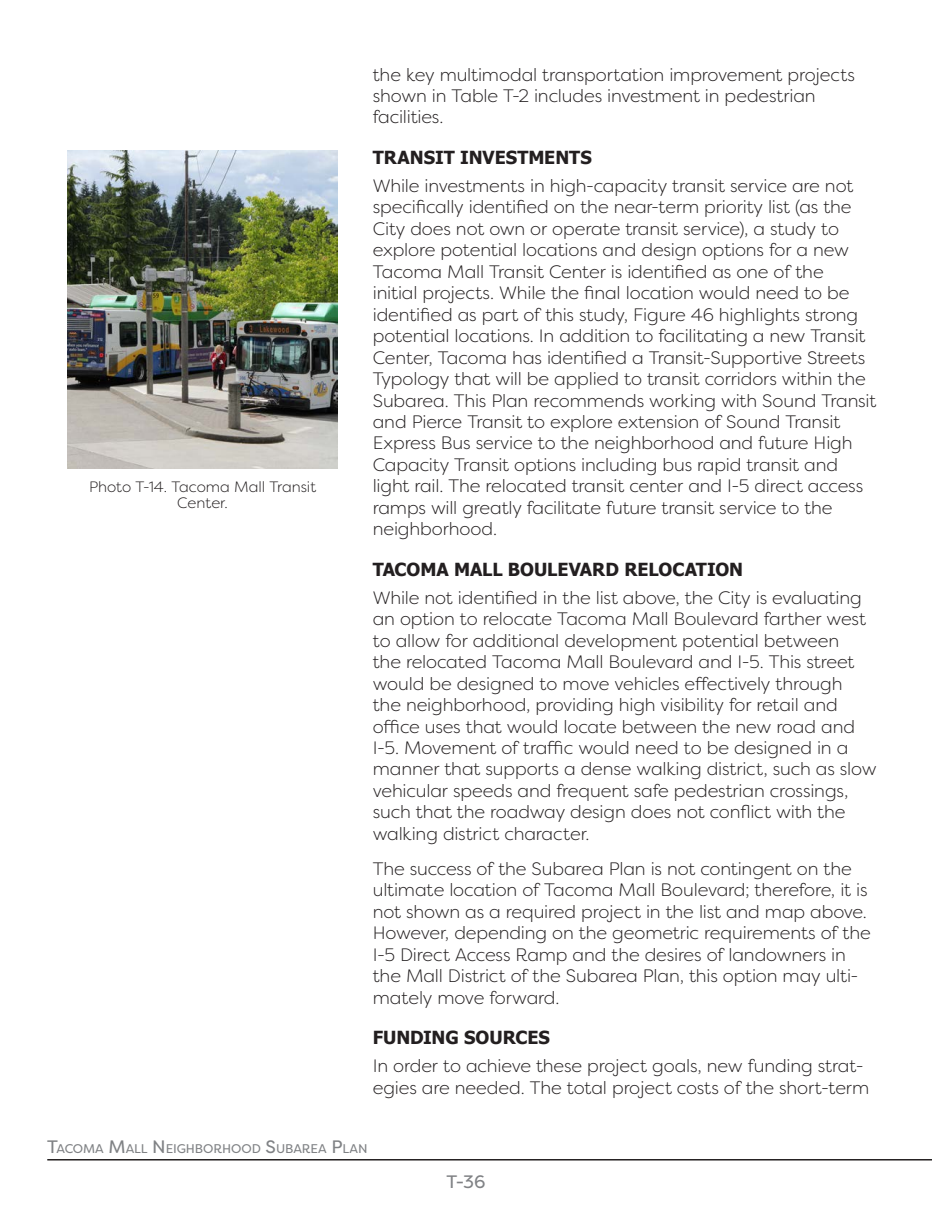
<style>
.page{position:relative;width:932px;height:1215px;background:#fff}
.page>*{position:absolute;margin:0;border:0;box-sizing:border-box;transform-origin:0 0}
.Tacoma_Body_Text{font:300 18px/21.5px "Filson Soft";letter-spacing:-.01em;color:#231f20}
.Tacoma_H2{font:700 18px "Tahoma";letter-spacing:-.005em;color:#231f20}
.t1{font:18px "Filson Pro";color:#808285}
.Tacoma_Figure_Captio{font:300 15px/16.5px "Filson Soft";color:#231f20;text-align:center}
.t2{font:12.6px "Filson Pro";letter-spacing:-.005em;color:#808285}
.s1{font-size:18px}
</style>
<div class="page">
<hr style="left:47px;top:1159px;width:885px;height:2px;background:#231f20">
<img style="left:68px;top:150px;width:270px;height:318px">
<p class="Tacoma_Figure_Captio" style="left:89px;top:478px;width:228px">Photo T-14. Tacoma Mall Transit<br>Center.</p>
<p class="Tacoma_Body_Text" style="left:373px;top:63px;width:484px">the key multimodal transportation improvement projects shown in Table T-2 includes investment in pedestrian facilities.</p>
<p class="Tacoma_H2" style="left:373px;top:144px;width:220px">TRANSIT INVESTMENTS</p>
<p class="Tacoma_Body_Text" style="left:373px;top:175px;width:505px">While investments in high-capacity transit service are not specifically identified on the near-term priority list (as the City does not own or operate transit service), a study to explore potential locations and design options for a new Tacoma Mall Transit Center is identified as one of the<br>initial projects. While the final location would need to be identified as part of this study, Figure 46 highlights strong potential locations. In addition to facilitating a new Transit Center, Tacoma has identified a Transit-Supportive Streets Typology that will be applied to transit corridors within the Subarea. This Plan recommends working with Sound Transit and Pierce Transit to explore extension of Sound Transit Express Bus service to the neighborhood and future High Capacity Transit options including bus rapid transit and light rail. The relocated transit center and I-5 direct access ramps will greatly facilitate future transit service to the neighborhood.</p>
<p class="Tacoma_H2" style="left:373px;top:556px;width:372px">TACOMA MALL BOULEVARD RELOCATION</p>
<p class="Tacoma_Body_Text" style="left:373px;top:587px;width:505px">While not identified in the list above, the City is evaluating an option to relocate Tacoma Mall Boulevard farther west to allow for additional development potential between<br>the relocated Tacoma Mall Boulevard and I-5. This street would be designed to move vehicles effectively through<br>the neighborhood, providing high visibility for retail and office uses that would locate between the new road and I-5. Movement of traffic would need to be designed in a manner that supports a dense walking district, such as slow vehicular speeds and frequent safe pedestrian crossings, such that the roadway design does not conflict with the walking district character.</p>
<p class="Tacoma_Body_Text" style="left:373px;top:858px;width:499px">The success of the Subarea Plan is not contingent on the ultimate location of Tacoma Mall Boulevard; therefore, it is not shown as a required project in the list and map above.<br>However, depending on the geometric requirements of the I-5 Direct Access Ramp and the desires of landowners in the Mall District of the Subarea Plan, this option may ulti&shy;mately move forward.</p>
<p class="Tacoma_H2" style="left:373px;top:1025px;width:179px">FUNDING SOURCES</p>
<p class="Tacoma_Body_Text" style="left:373px;top:1055px;width:498px">In order to achieve these project goals, new funding strat&shy;egies are needed. The total project costs of the short-term</p>
<p class="t2" style="left:47px;top:1140px;width:319px"><span class="s1">T</span>ACOMA <span class="s1">M</span>ALL <span class="s1">N</span>EIGHBORHOOD <span class="s1">S</span>UBAREA <span class="s1">P</span>LAN</p>
<p class="t1" style="left:446px;top:1170px;width:40px">T-36</p>
</div>
